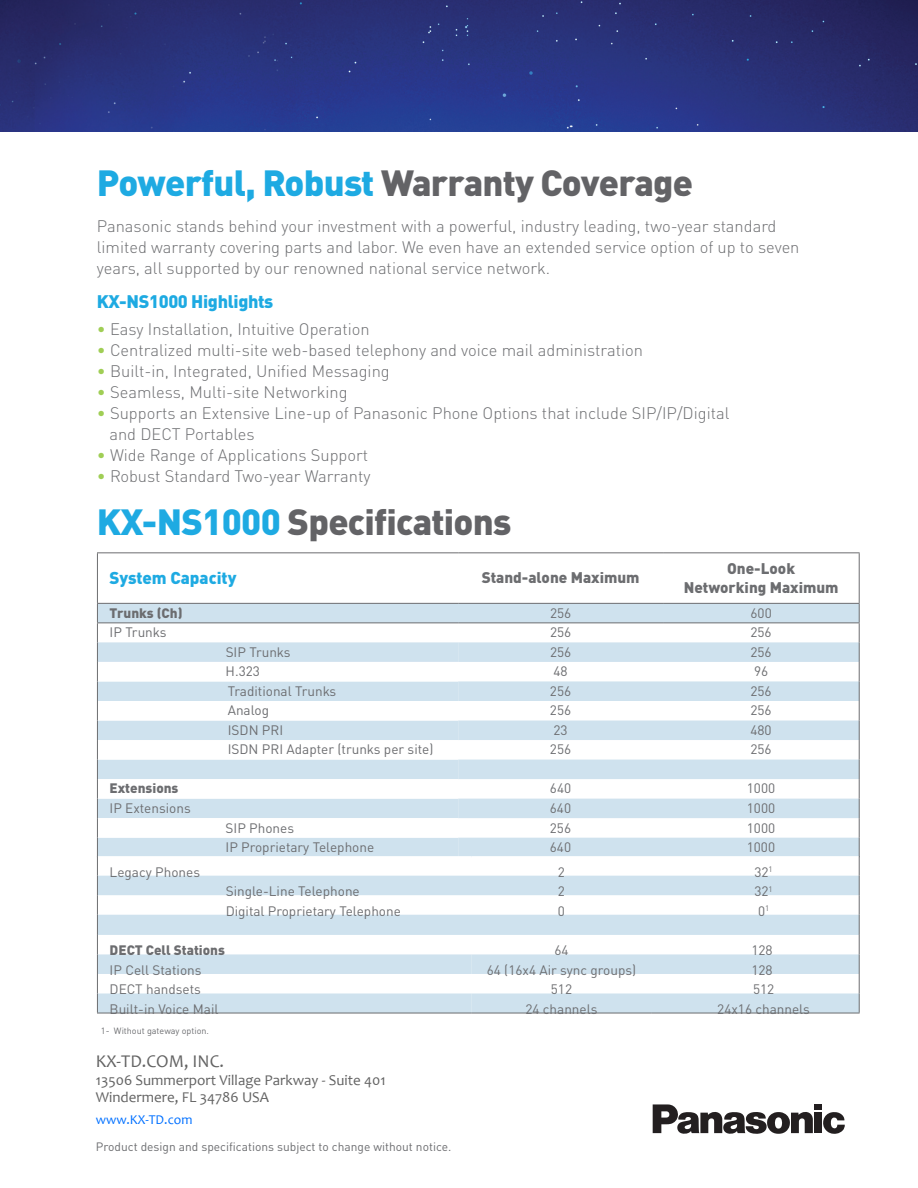
<style>
.page{position:relative;width:918px;height:1188px;background:#fff}
.page>*{position:absolute;margin:0;border:0;box-sizing:border-box;transform-origin:0 0}
.t1{font:900 36px "DINOT";letter-spacing:-.02em;color:#636366}
.t2{font:900 18px "DINOT";letter-spacing:-.02em;color:#1eaae2}
.t3{font:18px "Candara";color:#636363}
.t4{font:900 16.95px "DINOT";color:#1eaae2}
.t5{font:300 16.5px/21px "DINOT";color:#6c6d70}
.t6{font:900 15.3px/18.3px "DINOT";color:#6c6d70;text-align:center}
.t7{font:15px/17.2px "Candara";color:#636363}
.t8{font:13.5px "DINOT";color:#6c6d70}
.t9{font:900 13.5px "DINOT";color:#6c6d70}
.t10{font:13.5px "Candara";color:#0070ff}
.t11{font:12px "DINOT";color:#6c6d70}
.t12{font:9px "DINOT";color:#6c6d70}
.s1{color:#1eaae2}
.s2{color:#a0ce55}
</style>
<div class="page">
<img style="left:0;top:0;width:918px;height:131px">
<svg style="left:653px;top:1104px;width:160px;height:30px"></svg>
<div style="left:814px;top:1113px;width:8px;height:20px;background:#231f20"></div>
<div style="left:814px;top:1104px;width:8px;height:6px;background:#231f20"></div>
<svg style="left:823px;top:1112px;width:22px;height:22px"></svg>
<svg style="left:98px;top:604px;width:374px;height:252px;fill:#cfe2ee"></svg>
<div style="left:98px;top:642px;width:360px;height:214px;background:#cfe2ee"></div>
<svg style="left:98px;top:662px;width:360px;height:176px"></svg>
<hr style="left:97px;top:553px;width:1px;height:50px;background:#6c6d70">
<hr style="left:97px;top:552px;width:361px;height:1px;background:#6c6d70">
<hr style="left:458px;top:552px;width:205px;height:1px;background:#6c6d70">
<hr style="left:859px;top:553px;width:1px;height:50px;background:#6c6d70">
<hr style="left:663px;top:552px;width:197px;height:1px;background:#6c6d70">
<hr style="left:97px;top:603px;width:361px;height:1px;background:#6c6d70">
<hr style="left:458px;top:603px;width:205px;height:1px;background:#6c6d70">
<hr style="left:663px;top:603px;width:197px;height:1px;background:#6c6d70">
<hr style="left:97px;top:622px;width:361px;height:1px;background:#6c6d70">
<hr style="left:458px;top:622px;width:205px;height:1px;background:#6c6d70">
<svg style="left:98px;top:876px;width:374px;height:137px;fill:#cfe2ee"></svg>
<svg style="left:97px;top:604px;width:1px;height:409px"></svg>
<hr style="left:97px;top:1013px;width:375px;height:1px;background:#6c6d70">
<hr style="left:472px;top:1013px;width:179px;height:1px;background:#6c6d70">
<svg style="left:472px;top:604px;width:388px;height:409px"></svg>
<hr style="left:651px;top:1013px;width:209px;height:1px;background:#6c6d70">
<h1 class="t1" style="left:97px;top:159px;width:598px"><span class="s1">Powerful, Robust</span> Warranty Coverage</h1>
<p class="t5" style="left:97px;top:216px;width:704px">Panasonic stands behind your investment with a powerful, industry leading, two-year standard limited warranty covering parts and labor. We even have an extended service option of up to seven years, all supported by our renowned national service network.</p>
<p class="t2" style="left:97px;top:289px;width:178px">KX-NS1000 Highlights</p>
<p class="t5" style="left:97px;top:318px;width:274px"><span class="s2">•</span> Easy Installation, Intuitive Operation</p>
<p class="t5" style="left:97px;top:339px;width:548px"><span class="s2">•</span> Centralized multi-site web-based telephony and voice mail administration</p>
<p class="t5" style="left:97px;top:360px;width:294px"><span class="s2">•</span> Built-in, Integrated, Unified Messaging</p>
<p class="t5" style="left:97px;top:381px;width:252px"><span class="s2">•</span> Seamless, Multi-site Networking</p>
<p class="t5" style="left:109px;top:402px;width:621px;text-indent:-13px"><span class="s2">•</span> Supports an Extensive Line-up of Panasonic Phone Options that include SIP/IP/Digital and DECT Portables</p>
<p class="t5" style="left:97px;top:444px;width:273px"><span class="s2">•</span> Wide Range of Applications Support</p>
<p class="t5" style="left:97px;top:465px;width:275px"><span class="s2">•</span> Robust Standard Two-year Warranty</p>
<h1 class="t1" style="left:97px;top:498px;width:416px"><span class="s1">KX-NS1000</span> Specifications</h1>
<p class="t4" style="left:110px;top:567px;width:128px">System Capacity</p>
<p class="t6" style="left:482px;top:568px;width:159px">Stand-alone Maximum</p>
<p class="t6" style="left:684px;top:559px;width:156px">One-Look<br>Networking Maximum</p>
<p class="t9" style="left:110px;top:604px;width:74px">Trunks (Ch)</p>
<p class="t8" style="left:550px;top:604px;width:23px">256</p>
<p class="t8" style="left:751px;top:604px;width:23px">600</p>
<p class="t8" style="left:110px;top:624px;width:58px">IP Trunks</p>
<p class="t8" style="left:550px;top:624px;width:23px">256</p>
<p class="t8" style="left:751px;top:624px;width:23px">256</p>
<p class="t8" style="left:226px;top:644px;width:66px">SIP Trunks</p>
<p class="t8" style="left:550px;top:644px;width:23px">256</p>
<p class="t8" style="left:750px;top:644px;width:23px">256</p>
<p class="t8" style="left:226px;top:663px;width:36px">H.323</p>
<p class="t8" style="left:554px;top:663px;width:16px">48</p>
<p class="t8" style="left:754px;top:663px;width:16px">96</p>
<p class="t8" style="left:228px;top:683px;width:110px">Traditional Trunks</p>
<p class="t8" style="left:550px;top:683px;width:23px">256</p>
<p class="t8" style="left:750px;top:683px;width:23px">256</p>
<p class="t8" style="left:228px;top:702px;width:43px">Analog</p>
<p class="t8" style="left:550px;top:702px;width:23px">256</p>
<p class="t8" style="left:750px;top:702px;width:23px">256</p>
<p class="t8" style="left:228px;top:722px;width:57px">ISDN PRI</p>
<p class="t8" style="left:553px;top:722px;width:16px">23</p>
<p class="t8" style="left:750px;top:722px;width:23px">480</p>
<p class="t8" style="left:228px;top:741px;width:207px">ISDN PRI Adapter (trunks per site)</p>
<p class="t8" style="left:550px;top:741px;width:23px">256</p>
<p class="t8" style="left:750px;top:741px;width:23px">256</p>
<p class="t9" style="left:110px;top:780px;width:70px">Extensions</p>
<p class="t8" style="left:550px;top:780px;width:23px">640</p>
<p class="t8" style="left:747px;top:780px;width:30px">1000</p>
<p class="t8" style="left:110px;top:800px;width:83px">IP Extensions</p>
<p class="t8" style="left:550px;top:800px;width:23px">640</p>
<p class="t8" style="left:747px;top:800px;width:30px">1000</p>
<p class="t8" style="left:226px;top:819px;width:70px">SIP Phones</p>
<p class="t8" style="left:550px;top:819px;width:23px">256</p>
<p class="t8" style="left:747px;top:819px;width:30px">1000</p>
<p class="t8" style="left:226px;top:839px;width:150px">IP Proprietary Telephone</p>
<p class="t8" style="left:550px;top:839px;width:23px">640</p>
<p class="t8" style="left:747px;top:839px;width:30px">1000</p>
<p class="t8" style="left:110px;top:863px;width:92px">Legacy Phones</p>
<p class="t8" style="left:558px;top:863px;width:9px">2</p>
<p class="t8" style="left:755px;top:863px;width:20px">32<sup>1</sup></p>
<p class="t8" style="left:226px;top:883px;width:136px">Single-Line Telephone</p>
<p class="t8" style="left:558px;top:883px;width:9px">2</p>
<p class="t8" style="left:755px;top:883px;width:20px">32<sup>1</sup></p>
<p class="t8" style="left:226px;top:902px;width:177px">Digital Proprietary Telephone</p>
<p class="t8" style="left:558px;top:902px;width:9px">0</p>
<p class="t8" style="left:758px;top:902px;width:13px">0<sup>1</sup></p>
<p class="t9" style="left:110px;top:941px;width:117px">DECT Cell Stations</p>
<p class="t8" style="left:554px;top:942px;width:16px">64</p>
<p class="t8" style="left:751px;top:942px;width:23px">128</p>
<p class="t8" style="left:110px;top:962px;width:93px">IP Cell Stations</p>
<p class="t8" style="left:487px;top:962px;width:151px">64 (16x4 Air sync groups)</p>
<p class="t8" style="left:751px;top:962px;width:23px">128</p>
<p class="t8" style="left:110px;top:981px;width:93px">DECT handsets</p>
<p class="t8" style="left:551px;top:981px;width:23px">512</p>
<p class="t8" style="left:753px;top:981px;width:23px">512</p>
<p class="t8" style="left:110px;top:1000px;width:110px">Built-in Voice Mail</p>
<p class="t8" style="left:525px;top:1001px;width:74px">24 channels</p>
<p class="t8" style="left:717px;top:1001px;width:94px">24x16 channels</p>
<p class="t12" style="left:101px;top:1025px;width:109px">1- Without gateway option.</p>
<p class="t3" style="left:96px;top:1050px;width:130px">KX-TD.COM, INC.</p>
<p class="t7" style="left:96px;top:1072px;width:291px">13506 Summerport Village Parkway - Suite 401<br>Windermere, FL 34786 USA</p>
<p class="t10" style="left:96px;top:1112px;width:98px">www.KX-TD.com</p>
<p class="t11" style="left:96px;top:1140px;width:357px">Product design and specifications subject to change without notice.</p>
</div>
